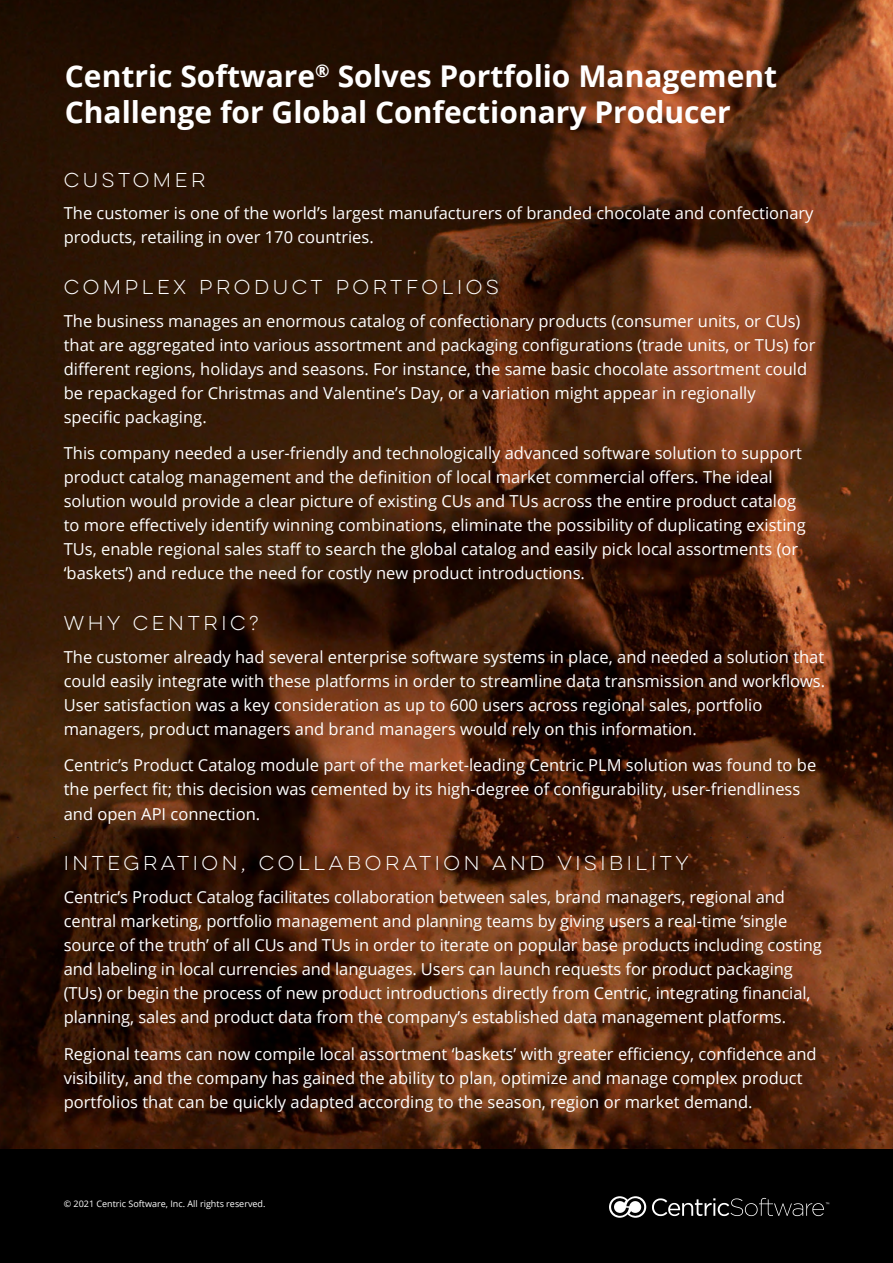
<style>
.page{position:relative;width:893px;height:1263px;background:#fff}
.page>*{position:absolute;margin:0;border:0;box-sizing:border-box;transform-origin:0 0}
.t1{font:700 30px/36px "Open Sans";color:#fff}
.t2{font:18px "Lulo Clean One";color:#fff}
.t3{font:16.5px/24px "Open Sans";color:#fff}
.t4{font:9px "Open Sans";color:#fff}
</style>
<div class="page">
<img style="left:0;top:0;width:893px;height:1150px">
<div style="left:0;top:1150px;width:893px;height:113px;background:#000"></div>
<svg style="left:609px;top:1196px;width:37px;height:22px"></svg>
<svg style="left:652px;top:1198px;width:177px;height:18px"></svg>
<h1 class="t1" style="left:65px;top:57px;width:714px">Centric Software<sup>®</sup> Solves Portfolio Management<br>Challenge for Global Confectionary Producer</h1>
<p class="t2" style="left:64px;top:167px;width:147px">CUSTOMER</p>
<p class="t3" style="left:64px;top:201px;width:751px">The customer is one of the world’s largest manufacturers of branded chocolate and confectionary products, retailing in over 170 countries.</p>
<p class="t2" style="left:64px;top:275px;width:440px">COMPLEX PRODUCT PORTFOLIOS</p>
<p class="t3" style="left:64px;top:308px;width:753px">The business manages an enormous catalog of confectionary products (consumer units, or CUs) that are aggregated into various assortment and packaging configurations (trade units, or TUs) for different regions, holidays and seasons. For instance, the same basic chocolate assortment could be repackaged for Christmas and Valentine’s Day, or a variation might appear in regionally specific packaging.</p>
<p class="t3" style="left:64px;top:441px;width:743px">This company needed a user-friendly and technologically advanced software solution to support product catalog management and the definition of local market commercial offers. The ideal solution would provide a clear picture of existing CUs and TUs across the entire product catalog to more effectively identify winning combinations, eliminate the possibility of duplicating existing TUs, enable regional sales staff to search the global catalog and easily pick local assortments (or ‘baskets’) and reduce the need for costly new product introductions.</p>
<p class="t2" style="left:64px;top:611px;width:200px">WHY CENTRIC?</p>
<p class="t3" style="left:64px;top:644px;width:763px">The customer already had several enterprise software systems in place, and needed a solution that could easily integrate with these platforms in order to streamline data transmission and workflows.<br>User satisfaction was a key consideration as up to 600 users across regional sales, portfolio managers, product managers and brand managers would rely on this information.</p>
<p class="t3" style="left:64px;top:753px;width:754px">Centric’s Product Catalog module part of the market-leading Centric PLM solution was found to be the perfect fit; this decision was cemented by its high-degree of configurability, user-friendliness and open API connection.</p>
<p class="t2" style="left:64px;top:851px;width:630px">INTEGRATION, COLLABORATION AND VISIBILITY</p>
<p class="t3" style="left:64px;top:884px;width:760px">Centric’s Product Catalog facilitates collaboration between sales, brand managers, regional and central marketing, portfolio management and planning teams by giving users a real-time ‘single source of the truth’ of all CUs and TUs in order to iterate on popular base products including costing and labeling in local currencies and languages. Users can launch requests for product packaging (TUs) or begin the process of new product introductions directly from Centric, integrating financial, planning, sales and product data from the company’s established data management platforms.</p>
<p class="t3" style="left:64px;top:1041px;width:754px">Regional teams can now compile local assortment ‘baskets’ with greater efficiency, confidence and visibility, and the company has gained the ability to plan, optimize and manage complex product portfolios that can be quickly adapted according to the season, region or market demand.</p>
<p class="t4" style="left:64px;top:1198px;width:203px">© 2021 Centric Software, Inc. All rights reserved.</p>
</div>
